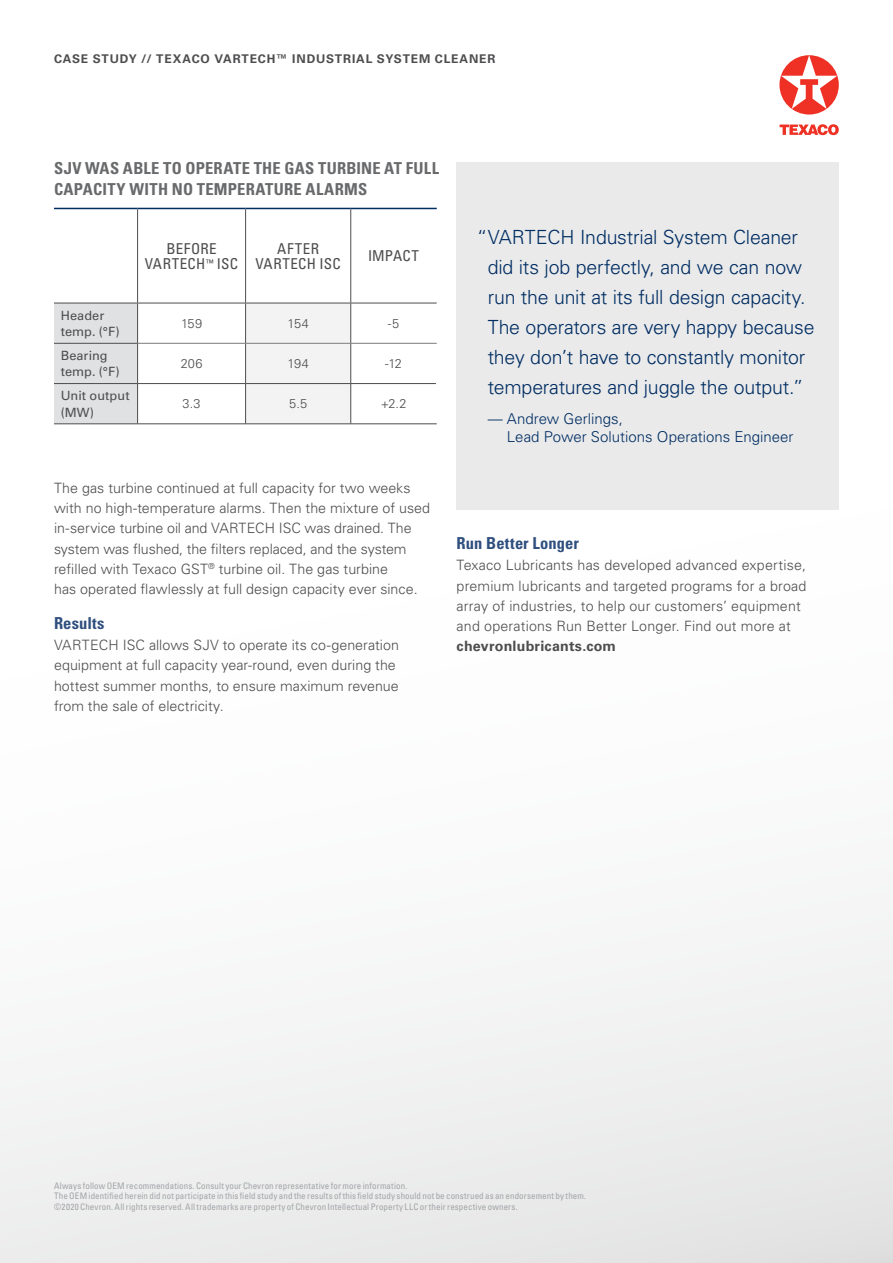
<style>
.page{position:relative;width:893px;height:1263px;background:#fff}
.page>*{position:absolute;margin:0;border:0;box-sizing:border-box;transform-origin:0 0}
.t1{font:300 19.5px/30px "Univers LT Std";letter-spacing:-.01em;color:#002d62}
.t2{font:700 condensed 16.5px/21px "Univers LT Std";letter-spacing:.015em;color:#696a6c}
.t3{font:700 condensed 16.5px "Univers LT Std";letter-spacing:.005em;color:#2f4f7f}
.t4{font:300 15px/18px "Univers LT Std";color:#002d62}
.t5{font:condensed 15px/15px "Univers LT Std";letter-spacing:.02em;color:#4d4d4f;text-align:center}
.t6{font:300 14.25px/20.2px "Univers LT Std";color:#4d4d4f}
.t7{font:700 14.25px "Univers LT Std";letter-spacing:.015em;color:#4d4d4f}
.t8{font:12.75px/16.5px "Univers LT Std";letter-spacing:.005em;color:#4d4d4f}
.t9{font:300 12.75px "Univers LT Std";letter-spacing:.005em;color:#4d4d4f}
.t10{font:700 12px "Univers LT Std";letter-spacing:.065em;color:#4d4d4f}
.t11{font:condensed 9px/10.8px "Univers LT Std";letter-spacing:.01em;color:#a2a4a7}
</style>
<div class="page">
<div style="left:0;top:0;width:893px;height:1263px;background:linear-gradient(to bottom,#fff,#eff0f0)"></div>
<svg style="left:779px;top:55px;width:60px;height:60px"></svg>
<svg style="left:781px;top:55px;width:56px;height:54px"></svg>
<svg style="left:780px;top:124px;width:59px;height:11px"></svg>
<div style="left:457px;top:162px;width:382px;height:348px;background:#eaeaeb"></div>
<svg style="left:54px;top:209px;width:382px;height:215px"></svg>
<div style="left:54px;top:304px;width:83px;height:120px;background:#e0e1e3"></div>
<div style="left:246px;top:304px;width:104px;height:120px;background:#f3f3f4"></div>
<hr style="left:436px;top:209px;width:1px;height:94px;background:#fff">
<hr style="left:436px;top:343px;width:1px;height:41px;background:#fff">
<hr style="left:436px;top:384px;width:1px;height:40px;background:#fff">
<hr style="left:54px;top:208px;width:84px;height:1px;background:#002d62">
<hr style="left:138px;top:208px;width:108px;height:1px;background:#002d62">
<hr style="left:246px;top:208px;width:105px;height:1px;background:#002d62">
<hr style="left:351px;top:208px;width:86px;height:1px;background:#002d62">
<hr style="left:137px;top:303px;width:1px;height:40px;background:#4d4d4f">
<hr style="left:137px;top:343px;width:1px;height:40px;background:#4d4d4f">
<hr style="left:137px;top:384px;width:1px;height:40px;background:#4d4d4f">
<hr style="left:137px;top:209px;width:1px;height:94px;background:#4d4d4f">
<hr style="left:245px;top:209px;width:1px;height:94px;background:#4d4d4f">
<hr style="left:350px;top:209px;width:1px;height:94px;background:#4d4d4f">
<hr style="left:245px;top:303px;width:1px;height:40px;background:#4d4d4f">
<hr style="left:245px;top:343px;width:1px;height:40px;background:#4d4d4f">
<hr style="left:245px;top:384px;width:1px;height:40px;background:#4d4d4f">
<hr style="left:350px;top:343px;width:1px;height:40px;background:#4d4d4f">
<hr style="left:350px;top:384px;width:1px;height:40px;background:#4d4d4f">
<hr style="left:350px;top:303px;width:1px;height:40px;background:#4d4d4f">
<hr style="left:54px;top:303px;width:84px;height:1px;background:#4d4d4f">
<hr style="left:138px;top:303px;width:108px;height:1px;background:#4d4d4f">
<hr style="left:246px;top:303px;width:105px;height:1px;background:#4d4d4f">
<hr style="left:351px;top:303px;width:86px;height:1px;background:#4d4d4f">
<hr style="left:54px;top:343px;width:83px;height:1px;background:#4d4d4f">
<hr style="left:54px;top:383px;width:84px;height:1px;background:#4d4d4f">
<hr style="left:138px;top:383px;width:108px;height:1px;background:#4d4d4f">
<hr style="left:246px;top:383px;width:105px;height:1px;background:#4d4d4f">
<hr style="left:351px;top:383px;width:85px;height:1px;background:#4d4d4f">
<hr style="left:54px;top:424px;width:84px;height:1px;background:#4d4d4f">
<hr style="left:138px;top:424px;width:108px;height:1px;background:#4d4d4f">
<hr style="left:246px;top:424px;width:105px;height:1px;background:#4d4d4f">
<hr style="left:351px;top:424px;width:86px;height:1px;background:#4d4d4f">
<hr style="left:138px;top:343px;width:108px;height:1px;background:#797b7d">
<hr style="left:246px;top:343px;width:105px;height:1px;background:#797b7d">
<hr style="left:351px;top:343px;width:86px;height:1px;background:#797b7d">
<p class="t10" style="left:54px;top:51px;width:443px">CASE STUDY // TEXACO VARTECH™ INDUSTRIAL SYSTEM CLEANER</p>
<p class="t2" style="left:54px;top:158px;width:386px">SJV WAS ABLE TO OPERATE THE GAS TURBINE AT FULL<br>CAPACITY WITH NO TEMPERATURE ALARMS</p>
<p class="t5" style="left:145px;top:241px;width:95px">BEFORE<br>VARTECH<sup>™</sup> ISC</p>
<p class="t5" style="left:256px;top:241px;width:87px">AFTER<br>VARTECH ISC</p>
<p class="t5" style="left:368px;top:248px;width:53px">IMPACT</p>
<p class="t8" style="left:61px;top:307px;width:60px">Header temp. (°F)</p>
<p class="t9" style="left:181px;top:316px;width:23px">159</p>
<p class="t9" style="left:288px;top:316px;width:23px">154</p>
<p class="t9" style="left:388px;top:316px;width:13px">-5</p>
<p class="t8" style="left:61px;top:347px;width:60px">Bearing temp. (°F)</p>
<p class="t9" style="left:181px;top:356px;width:23px">206</p>
<p class="t9" style="left:288px;top:356px;width:23px">194</p>
<p class="t9" style="left:385px;top:356px;width:18px">-12</p>
<p class="t8" style="left:61px;top:387px;width:70px">Unit output (MW)</p>
<p class="t9" style="left:183px;top:396px;width:20px">3.3</p>
<p class="t9" style="left:289px;top:396px;width:19px">5.5</p>
<p class="t9" style="left:381px;top:396px;width:27px">+2.2</p>
<p class="t6" style="left:54px;top:478px;width:378px">The gas turbine continued at full capacity for two weeks with no high-temperature alarms. Then the mixture of used in-service turbine oil and VARTECH ISC was drained. The system was flushed, the filters replaced, and the system refilled with Texaco GST<sup>®</sup> turbine oil. The gas turbine<br>has operated flawlessly at full design capacity ever since.</p>
<p class="t3" style="left:54px;top:613px;width:52px">Results</p>
<p class="t6" style="left:54px;top:635px;width:346px">VARTECH ISC allows SJV to operate its co-generation equipment at full capacity year-round, even during the hottest summer months, to ensure maximum revenue from the sale of electricity.</p>
<h1 class="t1" style="left:488px;top:222px;width:328px;text-indent:-11px">“VARTECH Industrial System Cleaner did its job perfectly, and we can now run the unit at its full design capacity.<br>The operators are very happy because they don’t have to constantly monitor temperatures and juggle the output.”</h1>
<p class="t4" style="left:507px;top:410px;width:288px;text-indent:-19px">— Andrew Gerlings,<br>Lead Power Solutions Operations Engineer</p>
<p class="t3" style="left:457px;top:533px;width:124px">Run Better Longer</p>
<p class="t6" style="left:457px;top:555px;width:351px">Texaco Lubricants has developed advanced expertise, premium lubricants and targeted programs for a broad array of industries, to help our customers’ equipment and operations Run Better Longer. Find out more at</p>
<p class="t7" style="left:457px;top:638px;width:161px">chevronlubricants.com</p>
<p class="t11" style="left:54px;top:1180px;width:534px">Always follow OEM recommendations. Consult your Chevron representative for more information.<br>The OEM identified herein did not participate in this field study and the results of this field study should not be construed as an endorsement by them. ©2020 Chevron. All rights reserved. All trademarks are property of Chevron Intellectual Property LLC or their respective owners.</p>
</div>
